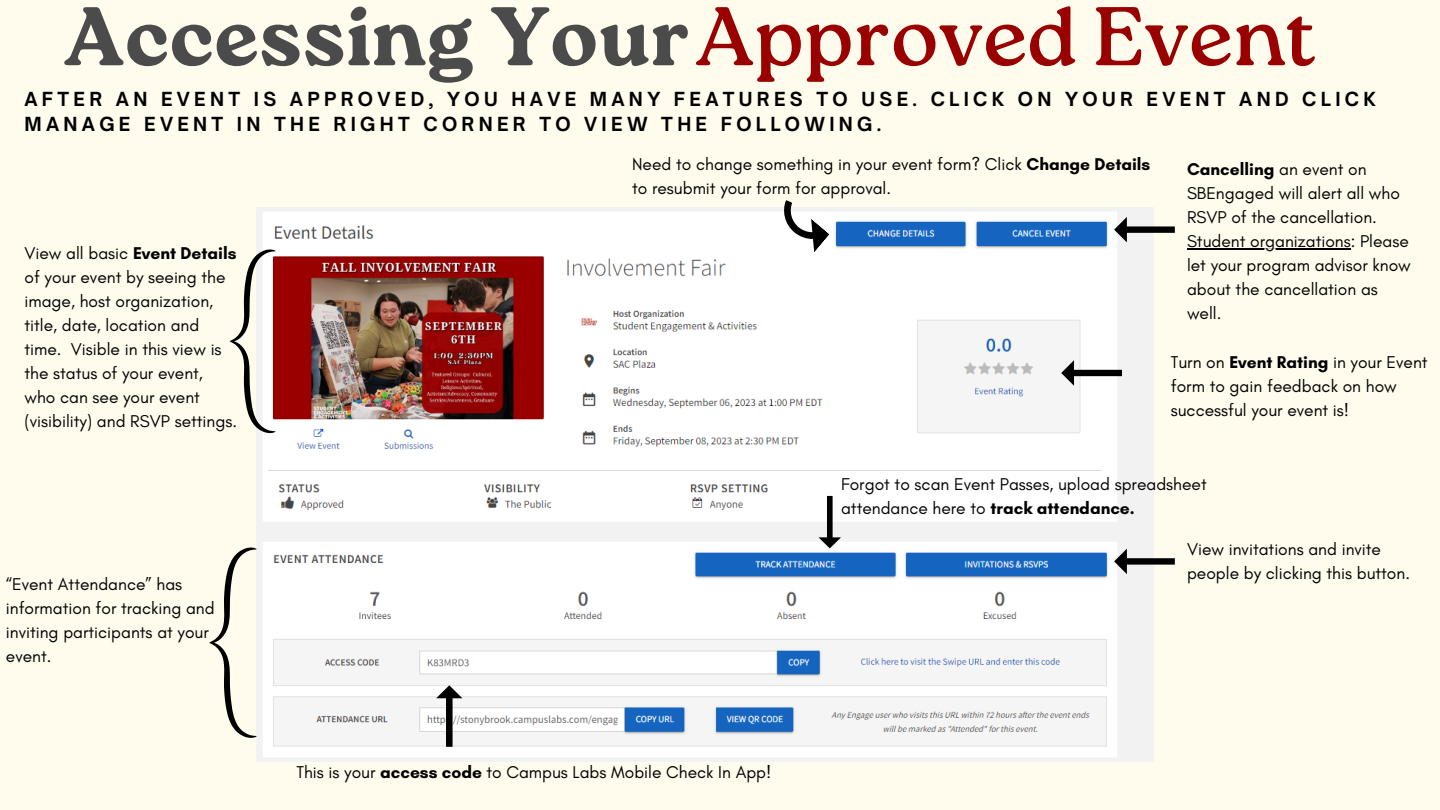
<style>
.page{position:relative;width:1440px;height:810px;background:#fffbed}
.page>*{position:absolute;margin:0;border:0;box-sizing:border-box;transform-origin:0 0}
.t1{font:83px "Roca One Bl";color:#4b4b4b}
.t2{font:700 18.6px/25.5px "Open Sauce One";letter-spacing:.235em;color:#000}
.t3{font:17.4px/24px "Glacial Indifference";color:#000}
.s1{font-family:"Roca One";color:#900}
.s2{font-weight:700}
</style>
<div class="page">
<img style="left:257px;top:208px;width:897px;height:553px">
<svg style="left:209px;top:548px;width:48px;height:190px"></svg>
<svg style="left:230px;top:249px;width:46px;height:184px"></svg>
<svg style="left:1114px;top:217px;width:61px;height:25px"></svg>
<svg style="left:772px;top:200px;width:58px;height:53px"></svg>
<svg style="left:1114px;top:549px;width:61px;height:25px"></svg>
<hr style="left:1187px;top:249px;width:164px;height:1px;background:#000">
<svg style="left:819px;top:496px;width:22px;height:52px"></svg>
<svg style="left:436px;top:685px;width:26px;height:62px"></svg>
<svg style="left:1061px;top:360px;width:61px;height:26px"></svg>
<p class="t1" style="left:64px;top:-12px;width:1254px">Accessing Your<span class="s1">Approved Event</span></p>
<p class="t2" style="left:24px;top:86px;width:1353px">AFTER AN EVENT IS APPROVED, YOU HAVE MANY FEATURES TO USE. CLICK ON YOUR EVENT AND CLICK<br>MANAGE EVENT IN THE RIGHT CORNER TO VIEW THE FOLLOWING.</p>
<p class="t3" style="left:24px;top:241px;width:214px">View all basic <span class="s2">Event Details </span>of your event by seeing the image, host organization, title, date, location and time. Visible in this view is the status of your event, who can see your event (visibility) and RSVP settings.</p>
<p class="t3" style="left:6px;top:572px;width:210px">“Event Attendance” has information for tracking and inviting participants at your event.</p>
<p class="t3" style="left:632px;top:152px;width:520px">Need to change something in your event form? Click <span class="s2">Change Details </span>to resubmit your form for approval.</p>
<p class="t3" style="left:1187px;top:157px;width:225px"><span class="s2">Cancelling</span> an event on<br>SBEngaged will alert all who<br>RSVP of the cancellation.<br>Student organizations: Please let your program advisor know about the cancellation as well.</p>
<p class="t3" style="left:1171px;top:350px;width:258px">Turn on <span class="s2">Event Rating</span> in your Event form to gain feedback on how successful your event is!</p>
<p class="t3" style="left:841px;top:472px;width:367px">Forgot to scan Event Passes, upload spreadsheet attendance here to <span class="s2">track attendance.</span></p>
<p class="t3" style="left:296px;top:760px;width:476px">This is your <span class="s2">access code</span> to Campus Labs Mobile Check In App!</p>
<p class="t3" style="left:1187px;top:537px;width:225px">View invitations and invite people by clicking this button.</p>
</div>
